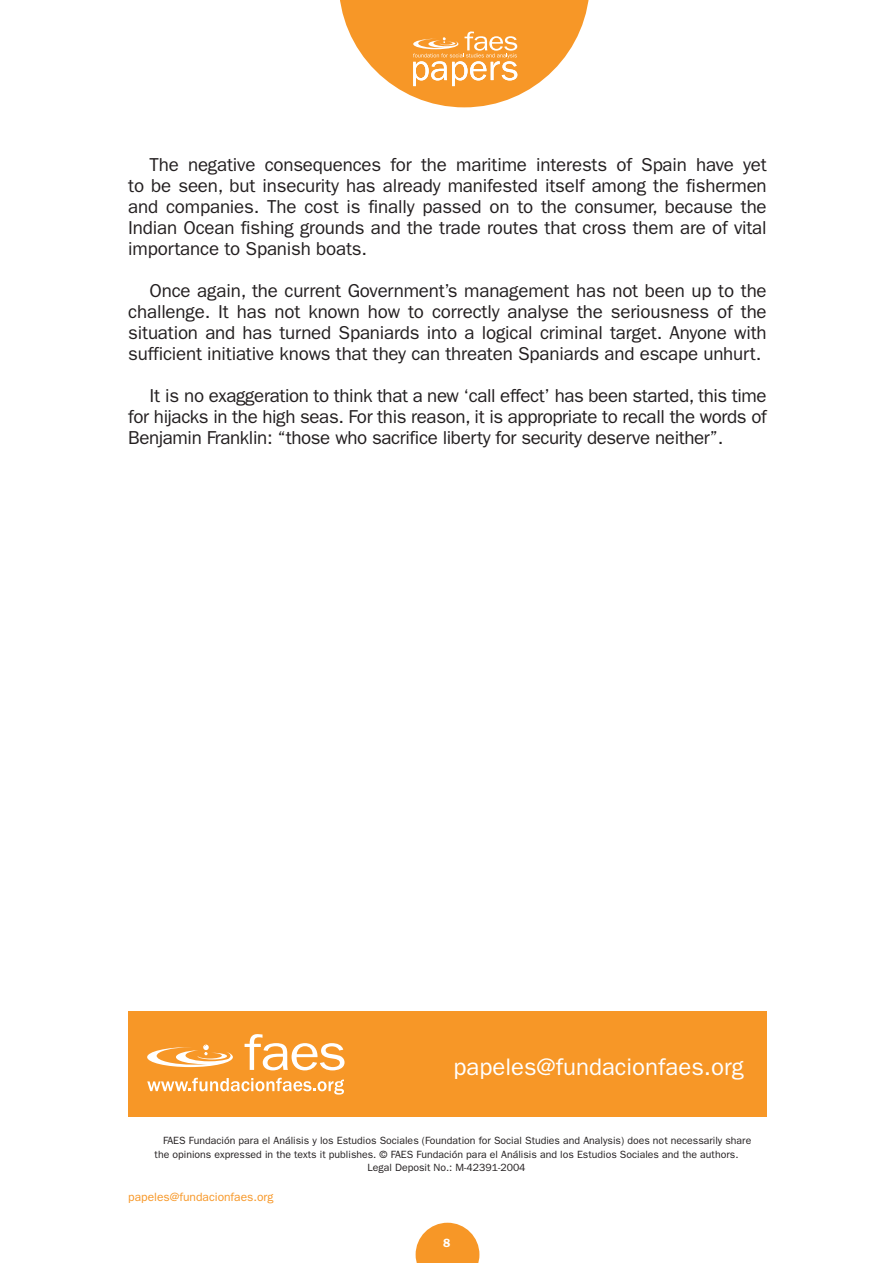
<style>
.page{position:relative;width:896px;height:1263px;background:#fff}
.page>*{position:absolute;margin:0;border:0;box-sizing:border-box;transform-origin:0 0}
.t1{font:24px "Franklin Gothic";color:#fff}
.t2{font:18.75px/21px "Franklin Gothic";letter-spacing:-.01em;color:#231f20;text-align:justify}
.t3{font:12px "Franklin Gothic";color:#f79727}
.t4{font:600 12px "Franklin Gothic";color:#fff}
.t5{font:10.5px "Franklin Gothic";color:#231f20}
</style>
<div class="page">
<svg style="left:415px;top:1222px;width:64px;height:40px"></svg>
<div style="left:128px;top:1011px;width:638px;height:105px;background:#f79727"></div>
<svg style="left:147px;top:1077px;width:197px;height:17px"></svg>
<svg style="left:244px;top:1034px;width:100px;height:36px"></svg>
<svg style="left:147px;top:1044px;width:86px;height:22px"></svg>
<svg style="left:340px;top:0;width:249px;height:107px"></svg>
<p class="t2" style="left:128px;top:156px;width:639px;text-indent:21px">The negative consequences for the maritime interests of Spain have yet to be seen, but insecurity has already manifested itself among the fishermen and companies. The cost is finally passed on to the consumer, because the Indian Ocean fishing grounds and the trade routes that cross them are of vital importance to Spanish boats.</p>
<p class="t2" style="left:128px;top:282px;width:639px;text-indent:21px">Once again, the current Government’s management has not been up to the challenge. It has not known how to correctly analyse the seriousness of the situation and has turned Spaniards into a logical criminal target. Anyone with sufficient initiative knows that they can threaten Spaniards and escape unhurt.</p>
<p class="t2" style="left:128px;top:387px;width:639px;text-indent:21px">It is no exaggeration to think that a new ‘call effect’ has been started, this time for hijacks in the high seas. For this reason, it is appropriate to recall the words of Benjamin Franklin: “those who sacrifice liberty for security deserve neither”.</p>
<p class="t1" style="left:453px;top:1057px;width:291px">papeles@fundacionfaes.org</p>
<p class="t5" style="left:163px;top:1136px;width:589px">FAES Fundación para el Análisis y los Estudios Sociales (Foundation for Social Studies and Analysis) does not necessarily share</p>
<p class="t5" style="left:155px;top:1149px;width:585px">the opinions expressed in the texts it publishes. © FAES Fundación para el Análisis and los Estudios Sociales and the authors.</p>
<p class="t5" style="left:367px;top:1163px;width:159px">Legal Deposit No.: M-42391-2004</p>
<p class="t3" style="left:128px;top:1192px;width:146px">papeles@fundacionfaes.org</p>
<p class="t4" style="left:443px;top:1238px;width:9px">8</p>
</div>
